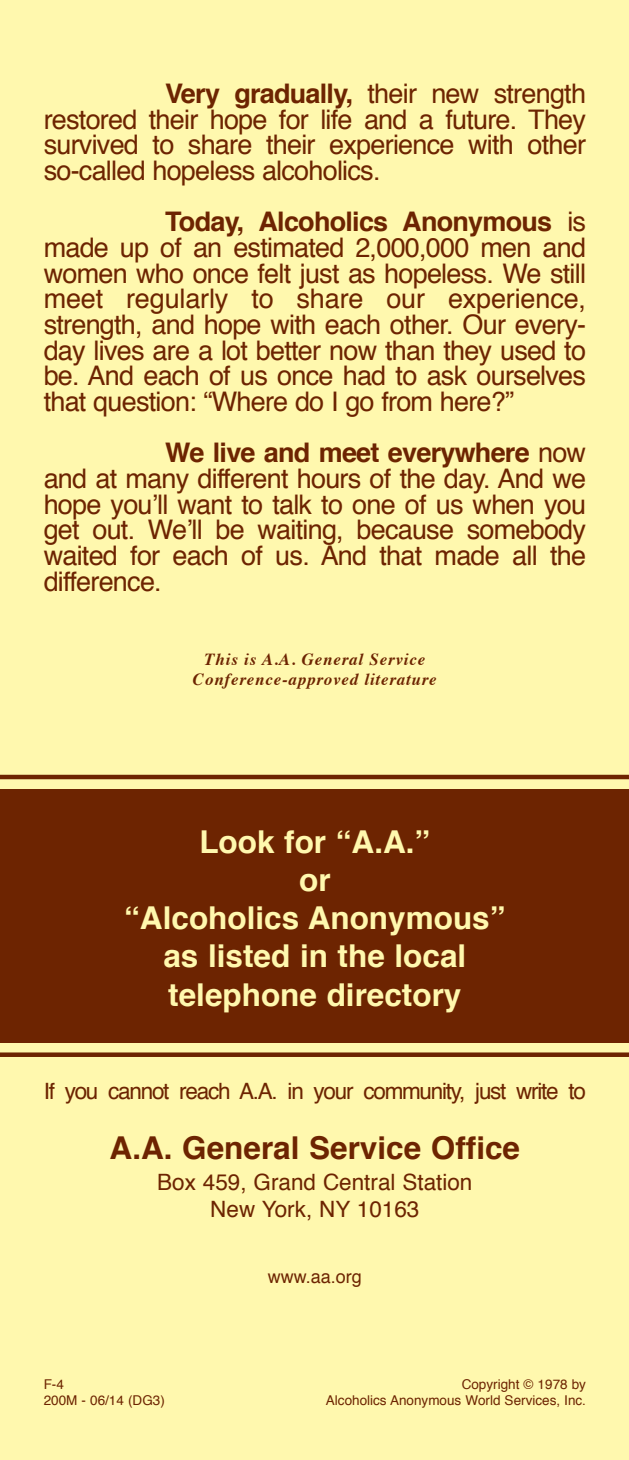
<style>
.page{position:relative;width:629px;height:1460px;background:#fff8ae}
.page>*{position:absolute;margin:0;border:0;box-sizing:border-box;transform-origin:0 0}
.t1{font:700 31.5px/38.2px "Helvetica";color:#fff8ae;text-align:center}
.t2{font:700 31.5px "Helvetica";color:#6d2401}
.t3{font:27px/25.7px "Helvetica";letter-spacing:-.03em;color:#6d2401;text-align:justify}
.t4{font:22.5px "Helvetica";letter-spacing:-.055em;color:#6d2401}
.t5{font:22.5px/27px "Helvetica";color:#6d2401;text-align:center}
.t6{font:18px "Helvetica";color:#6d2401}
.t7{font:italic 700 16.88px/20.2px "Times";letter-spacing:.05em;color:#6d2401;text-align:center}
.t8{font:13.5px/16.2px "Helvetica";color:#6d2401}
.s1{font-weight:700}
</style>
<div class="page">
<hr style="left:0;top:775px;width:629px;height:4px;background:#6d2401">
<div style="left:0;top:1052px;width:629px;height:5px;background:#6d2401"></div>
<div style="left:0;top:789px;width:629px;height:253px;background:#6d2401"></div>
<p class="t3" style="left:44px;top:83px;width:544px;text-indent:121px"><span class="s1">Very gradually,</span> their new strength restored their hope for life and a future. They survived to share their experience with other so-called hopeless alcoholics.</p>
<p class="t3" style="left:44px;top:211px;width:544px;text-indent:121px"><span class="s1">Today, Alcoholics Anonymous</span> is made up of an estimated 2,000,000 men and women who once felt just as hopeless. We still meet regularly to share our experience, strength, and hope with each other. Our every&shy;day lives are a lot better now than they used to be. And each of us once had to ask ourselves that question: “Where do I go from here?”</p>
<p class="t3" style="left:44px;top:442px;width:544px;text-indent:121px"><span class="s1">We live and meet everywhere</span> now and at many different hours of the day. And we hope you’ll want to talk to one of us when you get out. We’ll be waiting, because somebody waited for each of us. And that made all the difference.</p>
<p class="t7" style="left:193px;top:650px;width:245px">This is A.A. General Service<br>Conference-approved literature</p>
<p class="t1" style="left:124px;top:825px;width:383px">Look for “A.A.”<br>or<br>“Alcoholics Anonymous” as listed in the local telephone directory</p>
<p class="t4" style="left:44px;top:1081px;width:544px">If you cannot reach A.A. in your community, just write to</p>
<p class="t2" style="left:110px;top:1135px;width:412px">A.A. General Service Office</p>
<p class="t5" style="left:157px;top:1171px;width:317px">Box 459, Grand Central Station<br>New York, NY 10163</p>
<p class="t6" style="left:268px;top:1269px;width:96px">www.aa.org</p>
<p class="t8" style="left:44px;top:1377px;width:123px">F-4<br>200M - 06/14 (DG3)</p>
<p class="t8" style="left:326px;top:1377px;width:262px;text-align:right">Copyright © 1978 by<br>Alcoholics Anonymous World Services, Inc.</p>
</div>
